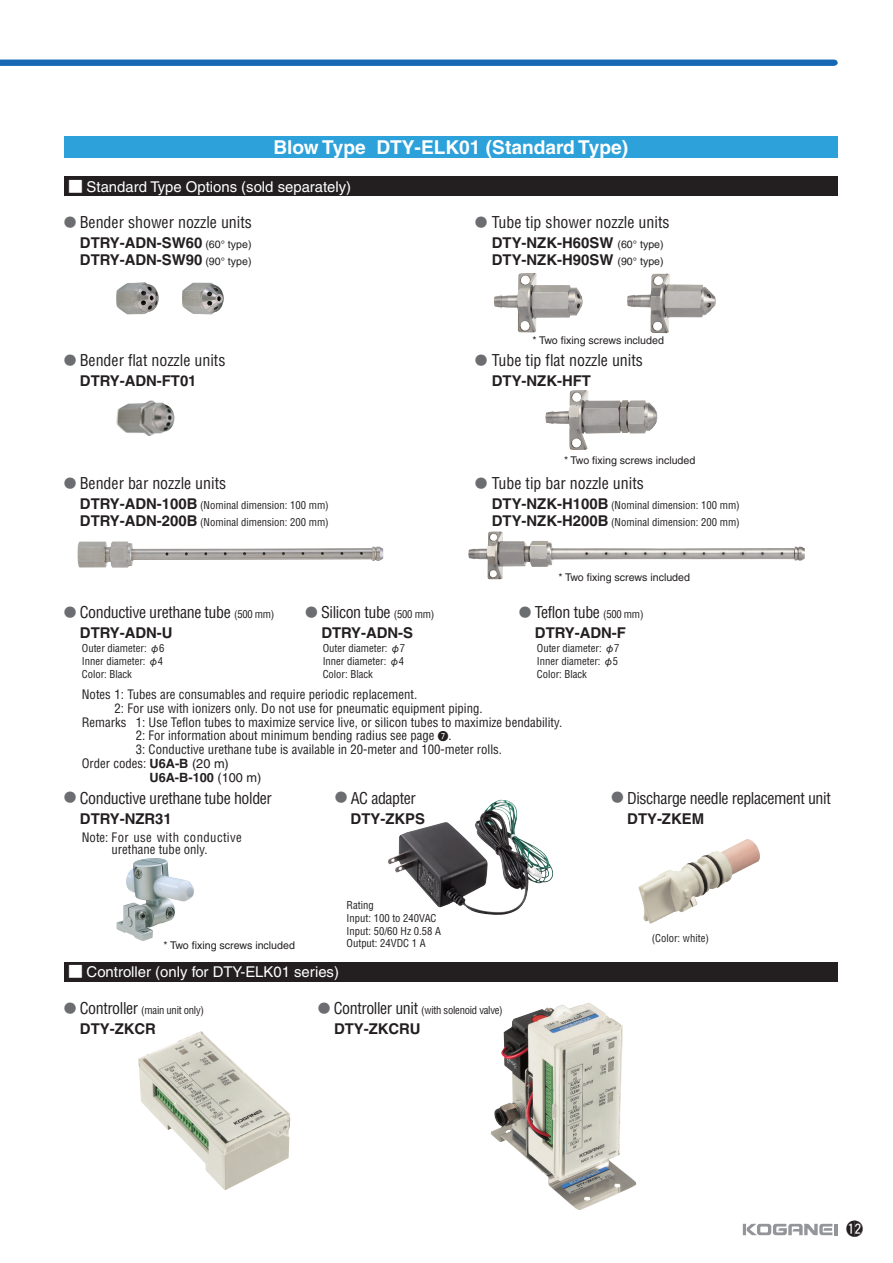
<style>
.page{position:relative;width:893px;height:1263px;background:#fff}
.page>*{position:absolute;margin:0;border:0;box-sizing:border-box;transform-origin:0 0}
.ノーマル{font:700 19.2px "Helvetica";color:#fff}
.ノーマル-2{font:16.95px "Ftgin Hround";color:#231f20}
.ノーマル-3{font:condensed 15.9px "Helvetica";letter-spacing:-.025em;color:#231f20}
.ノーマル-4{font:condensed 15.9px "Helvetica";color:#231f20}
.ノーマル-5{font:700 14.85px "Helvetica";color:#231f20}
.ノーマル-6{font:14.85px "Helvetica";color:#fff}
.ノーマル-7{font:condensed 12.75px/12.8px "Helvetica";color:#231f20;text-align:center}
.ノーマル-8{font:700 12.75px "Helvetica";color:#231f20}
.ノーマル-9{font:condensed 10.65px "Helvetica";color:#231f20}
.ノーマル-10{font:10.65px "Helvetica";color:#231f20}
.ノーマル-11{font:condensed 10.65px "Helvetica";letter-spacing:-.025em;color:#231f20}
.s1{font-family:"Shin Go Pro";font-weight:500}
.s2{font-family:"Shin Go Pro";font-weight:500;font-stretch:normal;font-size:12.75px;color:#6c6d70}
.s3{font-weight:400;font-size:10.65px}
.s4{font-weight:700;font-stretch:normal;font-size:14.85px}
.s5{font-size:10.65px}
.s6{font-family:"Gothic BBB Pro";font-weight:500;font-stretch:normal}
.s7{font-family:"Ftgin Hround";font-stretch:normal;font-size:10.65px}
.s8{font-weight:700;font-stretch:normal}
.s9{font-stretch:normal}
.s10{font-weight:400}
.s11{font-size:15.9px}
</style>
<div class="page">
<svg style="left:0;top:60px;width:838px;height:6px;background:#1a6ab5"></svg>
<div style="left:64px;top:176px;width:774px;height:20px;background:#231f20"></div>
<div style="left:64px;top:962px;width:774px;height:19px;background:#231f20"></div>
<img style="left:116px;top:282px;width:43px;height:32px">
<img style="left:182px;top:283px;width:42px;height:32px">
<img style="left:116px;top:400px;width:58px;height:36px">
<img style="left:78px;top:541px;width:305px;height:27px">
<img style="left:468px;top:531px;width:337px;height:48px">
<div style="left:64px;top:136px;width:774px;height:21px;background:#2ca1da"></div>
<img style="left:117px;top:858px;width:78px;height:83px">
<hr style="left:834px;top:1224px;width:4px;height:11px;background:#939598">
<svg style="left:743px;top:1224px;width:89px;height:11px"></svg>
<img style="left:494px;top:273px;width:89px;height:59px">
<img style="left:627px;top:273px;width:89px;height:60px">
<img style="left:545px;top:390px;width:112px;height:60px">
<img style="left:388px;top:800px;width:151px;height:115px">
<img style="left:638px;top:839px;width:122px;height:85px">
<img style="left:138px;top:1031px;width:152px;height:159px">
<img style="left:491px;top:1003px;width:145px;height:207px">
<p class="ノーマル" style="left:273px;top:135px;width:356px">Blow Type DTY-ELK01 (Standard Type)</p>
<p class="ノーマル-6" style="left:68px;top:178px;width:285px"><span class="s1">■</span> Standard Type Options (sold separately)</p>
<p class="ノーマル-4" style="left:64px;top:212px;width:190px"><span class="s2">●</span> Bender shower nozzle units</p>
<p class="ノーマル-5" style="left:80px;top:234px;width:173px">DTRY-ADN-SW60 <span class="s3">(60° type)</span></p>
<p class="ノーマル-5" style="left:80px;top:251px;width:173px">DTRY-ADN-SW90 <span class="s3">(90° type)</span></p>
<p class="ノーマル-4" style="left:64px;top:350px;width:163px"><span class="s2">●</span> Bender flat nozzle units</p>
<p class="ノーマル-5" style="left:80px;top:372px;width:118px">DTRY-ADN-FT01</p>
<p class="ノーマル-4" style="left:64px;top:473px;width:164px"><span class="s2">●</span> Bender bar nozzle units</p>
<p class="ノーマル-9" style="left:80px;top:499px;width:250px"><span class="s4">DTRY-ADN-100B</span> (Nominal dimension: 100 mm)</p>
<p class="ノーマル-9" style="left:80px;top:516px;width:250px"><span class="s4">DTRY-ADN-200B</span> (Nominal dimension: 200 mm)</p>
<p class="ノーマル-3" style="left:64px;top:602px;width:212px"><span class="s2">●</span> Conductive urethane tube <span class="s5">(500 mm)</span></p>
<p class="ノーマル-5" style="left:80px;top:624px;width:94px">DTRY-ADN-U</p>
<p class="ノーマル-9" style="left:82px;top:642px;width:84px">Outer diameter: <span class="s6">φ</span>6</p>
<p class="ノーマル-9" style="left:82px;top:655px;width:83px">Inner diameter: <span class="s6">φ</span>4</p>
<p class="ノーマル-9" style="left:82px;top:667px;width:52px">Color: Black</p>
<p class="ノーマル-3" style="left:305px;top:602px;width:131px"><span class="s2">●</span> Silicon tube <span class="s5">(500 mm)</span></p>
<p class="ノーマル-5" style="left:321px;top:624px;width:93px">DTRY-ADN-S</p>
<p class="ノーマル-9" style="left:323px;top:642px;width:84px">Outer diameter: <span class="s6">φ</span>7</p>
<p class="ノーマル-9" style="left:323px;top:655px;width:83px">Inner diameter: <span class="s6">φ</span>4</p>
<p class="ノーマル-9" style="left:323px;top:667px;width:52px">Color: Black</p>
<p class="ノーマル-4" style="left:475px;top:212px;width:196px"><span class="s2">●</span> Tube tip shower nozzle units</p>
<p class="ノーマル-5" style="left:492px;top:234px;width:173px">DTY-NZK-H60SW <span class="s3">(60° type)</span></p>
<p class="ノーマル-5" style="left:492px;top:251px;width:173px">DTY-NZK-H90SW <span class="s3">(90° type)</span></p>
<p class="ノーマル-10" style="left:533px;top:334px;width:133px">* Two fixing screws included</p>
<p class="ノーマル-4" style="left:475px;top:350px;width:170px"><span class="s2">●</span> Tube tip flat nozzle units</p>
<p class="ノーマル-5" style="left:492px;top:372px;width:101px">DTY-NZK-HFT</p>
<p class="ノーマル-10" style="left:564px;top:454px;width:133px">* Two fixing screws included</p>
<p class="ノーマル-4" style="left:475px;top:473px;width:171px"><span class="s2">●</span> Tube tip bar nozzle units</p>
<p class="ノーマル-9" style="left:492px;top:499px;width:249px"><span class="s4">DTY-NZK-H100B</span> (Nominal dimension: 100 mm)</p>
<p class="ノーマル-9" style="left:492px;top:516px;width:249px"><span class="s4">DTY-NZK-H200B</span> (Nominal dimension: 200 mm)</p>
<p class="ノーマル-10" style="left:559px;top:571px;width:133px">* Two fixing screws included</p>
<p class="ノーマル-3" style="left:519px;top:602px;width:126px"><span class="s2">●</span> Teflon tube <span class="s5">(500 mm)</span></p>
<p class="ノーマル-5" style="left:535px;top:624px;width:93px">DTRY-ADN-F</p>
<p class="ノーマル-9" style="left:537px;top:642px;width:84px">Outer diameter: <span class="s6">φ</span>7</p>
<p class="ノーマル-9" style="left:537px;top:655px;width:83px">Inner diameter: <span class="s6">φ</span>5</p>
<p class="ノーマル-9" style="left:537px;top:667px;width:52px">Color: Black</p>
<p class="ノーマル-7" style="left:82px;top:688px;width:337px">Notes 1: Tubes are consumables and require periodic replacement.</p>
<p class="ノーマル-7" style="left:115px;top:702px;width:370px">2: For use with ionizers only. Do not use for pneumatic equipment piping.</p>
<p class="ノーマル-7" style="left:82px;top:715px;width:482px">Remarks 1: Use Teflon tubes to maximize service live, or silicon tubes to maximize bendability.</p>
<p class="ノーマル-7" style="left:136px;top:729px;width:317px">2: For information about minimum bending radius see page <span class="s7">u</span>.</p>
<p class="ノーマル-7" style="left:136px;top:743px;width:368px">3: Conductive urethane tube is available in 20-meter and 100-meter rolls.</p>
<p class="ノーマル-7" style="left:82px;top:757px;width:149px">Order codes: <span class="s8">U6A-B</span> <span class="s9">(20 m)</span></p>
<p class="ノーマル-8" style="left:149px;top:769px;width:113px">U6A-B-100 <span class="s10">(100 m)</span></p>
<p class="ノーマル-3" style="left:64px;top:788px;width:210px"><span class="s2">●</span> Conductive urethane tube holder</p>
<p class="ノーマル-5" style="left:80px;top:809px;width:93px">DTRY-NZR31</p>
<p class="ノーマル-7" style="left:82px;top:831px;width:162px">Note: For use with conductive urethane tube only.</p>
<p class="ノーマル-10" style="left:164px;top:939px;width:133px">* Two fixing screws included</p>
<p class="ノーマル-3" style="left:335px;top:788px;width:83px"><span class="s2">●</span> AC adapter</p>
<p class="ノーマル-5" style="left:351px;top:810px;width:76px">DTY-ZKPS</p>
<p class="ノーマル-9" style="left:347px;top:898px;width:29px">Rating</p>
<p class="ノーマル-9" style="left:347px;top:911px;width:91px">Input: 100 to 240VAC</p>
<p class="ノーマル-9" style="left:347px;top:924px;width:96px">Input: 50/60 Hz 0.58 A</p>
<p class="ノーマル-9" style="left:347px;top:937px;width:81px">Output: 24VDC 1 A</p>
<p class="ノーマル-6" style="left:68px;top:963px;width:273px"><span class="s1">■</span> Controller (only for DTY-ELK01 series)</p>
<p class="ノーマル-11" style="left:64px;top:1003px;width:142px"><span class="s2">●</span> <span class="s11">Controller</span> (main unit only)</p>
<p class="ノーマル-5" style="left:80px;top:1019px;width:78px">DTY-ZKCR</p>
<p class="ノーマル-11" style="left:318px;top:1003px;width:186px"><span class="s2">●</span> <span class="s11">Controller unit</span> (with solenoid valve)</p>
<p class="ノーマル-5" style="left:334px;top:1019px;width:88px">DTY-ZKCRU</p>
<p class="ノーマル-3" style="left:611px;top:788px;width:221px"><span class="s2">●</span> Discharge needle replacement unit</p>
<p class="ノーマル-5" style="left:627px;top:809px;width:78px">DTY-ZKEM</p>
<p class="ノーマル-9" style="left:652px;top:931px;width:59px">(Color: white)</p>
<p class="ノーマル-2" style="left:846px;top:1221px;width:27px">!2</p>
</div>
